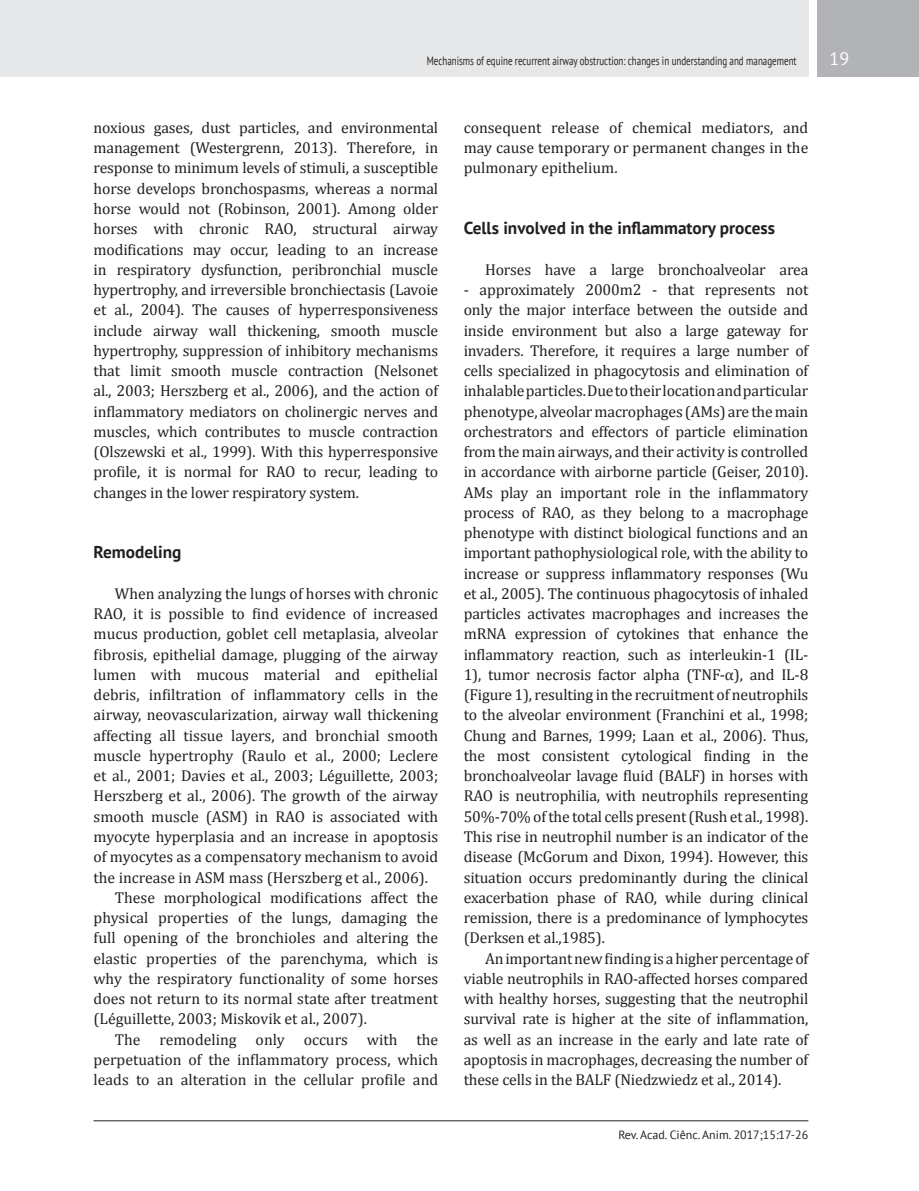
<style>
.page{position:relative;width:919px;height:1191px;background:#fff}
.page>*{position:absolute;margin:0;border:0;box-sizing:border-box;transform-origin:0 0}
.Número_de_páginas{font:18px "PT Sans";color:#fff}
.TEXTO{font:700 17.25px "PT Sans";color:#231f20}
.TEXTO-2{font:15.75px/20.2px "Cambria";letter-spacing:-.01em;color:#231f20;text-align:justify}
.Cabeçalho{font:12px "PT Sans";color:#231f20;scale:.75 1}
.Rodapé{font:12px "PT Sans";color:#231f20}
</style>
<div class="page">
<div style="left:0;top:0;width:808px;height:77px;background:#e6e7e9"></div>
<div style="left:816px;top:0;width:102px;height:77px;background:#b2b3b7"></div>
<hr style="left:94px;top:1120px;width:714px;height:1px;background:#231f20">
<p class="Cabeçalho" style="left:427px;top:53px;width:494px">Mechanisms of equine recurrent airway obstruction: changes in understanding and management</p>
<p class="Número_de_páginas" style="left:829px;top:47px;width:21px">19</p>
<p class="TEXTO-2" style="left:94px;top:117px;width:346px">noxious gases, dust particles, and environmental management (Westergrenn, 2013). Therefore, in response to minimum levels of stimuli, a susceptible horse develops bronchospasms, whereas a normal horse would not (Robinson, 2001). Among older horses with chronic RAO, structural airway modifications may occur, leading to an increase in respiratory dysfunction, peribronchial muscle hypertrophy, and irreversible bronchiectasis (Lavoie et al., 2004). The causes of hyperresponsiveness include airway wall thickening, smooth muscle hypertrophy, suppression of inhibitory mechanisms that limit smooth muscle contraction (Nelsonet al., 2003; Herszberg et al., 2006), and the action of inflammatory mediators on cholinergic nerves and muscles, which contributes to muscle contraction (Olszewski et al., 1999). With this hyperresponsive profile, it is normal for RAO to recur, leading to changes in the lower respiratory system.</p>
<p class="TEXTO" style="left:94px;top:541px;width:89px">Remodeling</p>
<p class="TEXTO-2" style="left:94px;top:583px;width:346px;text-indent:21px">When analyzing the lungs of horses with chronic RAO, it is possible to find evidence of increased mucus production, goblet cell metaplasia, alveolar fibrosis, epithelial damage, plugging of the airway lumen with mucous material and epithelial debris, infiltration of inflammatory cells in the airway, neovascularization, airway wall thickening affecting all tissue layers, and bronchial smooth muscle hypertrophy (Raulo et al., 2000; Leclere et al., 2001; Davies et al., 2003; Léguillette, 2003; Herszberg et al., 2006). The growth of the airway smooth muscle (ASM) in RAO is associated with myocyte hyperplasia and an increase in apoptosis of myocytes as a compensatory mechanism to avoid the increase in ASM mass (Herszberg et al., 2006).</p>
<p class="TEXTO-2" style="left:94px;top:887px;width:346px;text-indent:21px">These morphological modifications affect the physical properties of the lungs, damaging the full opening of the bronchioles and altering the elastic properties of the parenchyma, which is why the respiratory functionality of some horses does not return to its normal state after treatment (Léguillette, 2003; Miskovik et al., 2007).</p>
<p class="TEXTO-2" style="left:94px;top:1029px;width:346px;text-indent:21px">The remodeling only occurs with the perpetuation of the inflammatory process, which leads to an alteration in the cellular profile and</p>
<p class="TEXTO-2" style="left:463px;top:117px;width:346px">consequent release of chemical mediators, and may cause temporary or permanent changes in the pulmonary epithelium.</p>
<p class="TEXTO" style="left:463px;top:217px;width:313px">Cells involved in the inflammatory process</p>
<p class="TEXTO-2" style="left:485px;top:259px;width:325px">Horses have a large bronchoalveolar area</p>
<p class="TEXTO-2" style="left:463px;top:279px;width:346px">- approximately 2000m2 - that represents not only the major interface between the outside and inside environment but also a large gateway for invaders. Therefore, it requires a large number of cells specialized in phagocytosis and elimination of inhalable particles. Due to their location and particular phenotype, alveolar macrophages (AMs) are the main orchestrators and effectors of particle elimination from the main airways, and their activity is controlled in accordance with airborne particle (Geiser, 2010).<br>AMs play an important role in the inflammatory process of RAO, as they belong to a macrophage phenotype with distinct biological functions and an important pathophysiological role, with the ability to increase or suppress inflammatory responses (Wu et al., 2005). The continuous phagocytosis of inhaled particles activates macrophages and increases the mRNA expression of cytokines that enhance the inflammatory reaction, such as interleukin-1 (IL-1), tumor necrosis factor alpha (TNF-α), and IL-8 (Figure 1), resulting in the recruitment of neutrophils to the alveolar environment (Franchini et al., 1998; Chung and Barnes, 1999; Laan et al., 2006). Thus, the most consistent cytological finding in the bronchoalveolar lavage fluid (BALF) in horses with RAO is neutrophilia, with neutrophils representing 50%-70% of the total cells present (Rush et al., 1998).<br>This rise in neutrophil number is an indicator of the disease (McGorum and Dixon, 1994). However, this situation occurs predominantly during the clinical exacerbation phase of RAO, while during clinical remission, there is a predominance of lymphocytes (Derksen et al.,1985).</p>
<p class="TEXTO-2" style="left:463px;top:948px;width:346px;text-indent:21px">An important new finding is a higher percentage of viable neutrophils in RAO-affected horses compared with healthy horses, suggesting that the neutrophil survival rate is higher at the site of inflammation, as well as an increase in the early and late rate of apoptosis in macrophages, decreasing the number of these cells in the BALF (Niedzwiedz et al., 2014).</p>
<p class="Rodapé" style="left:618px;top:1126px;width:191px">Rev. Acad. Ciênc. Anim. 2017;15:17-26</p>
</div>
